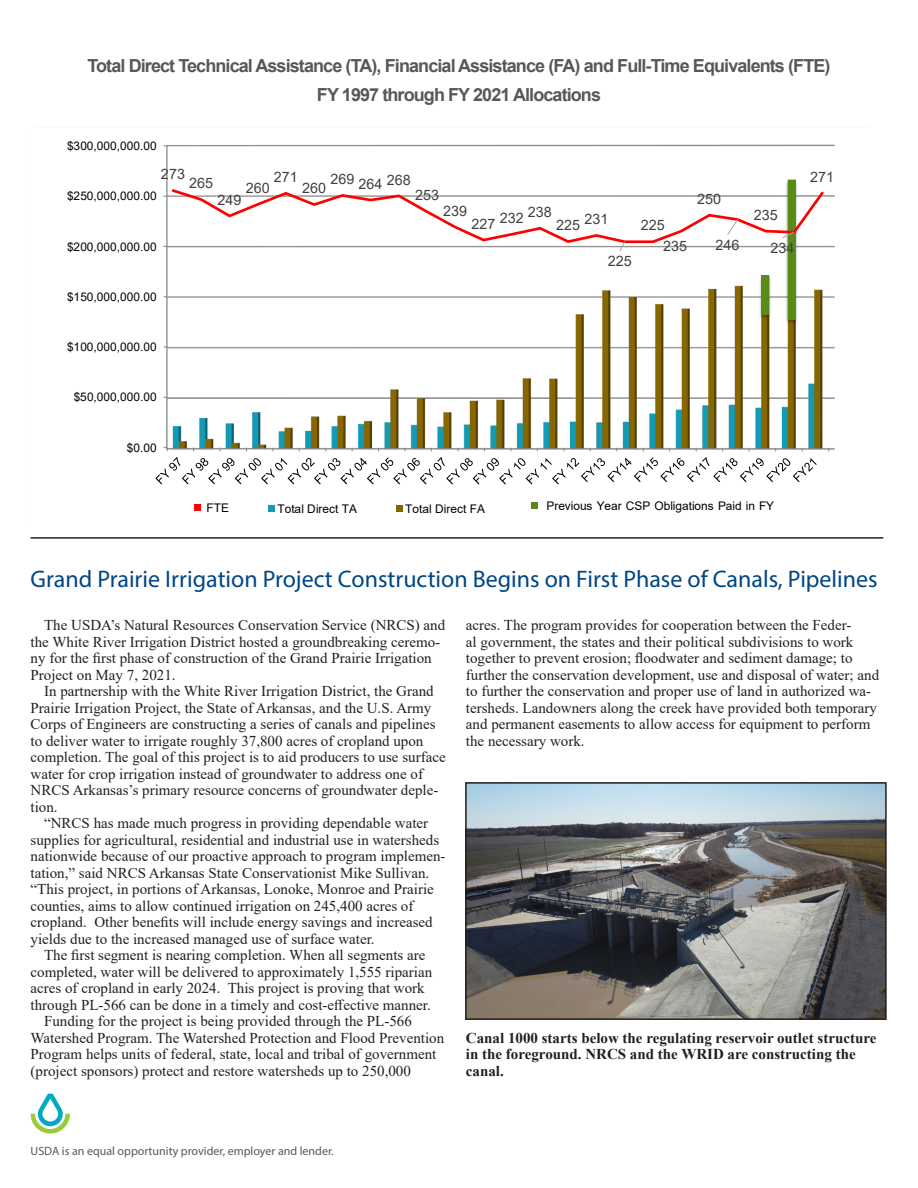
<style>
.page{position:relative;width:918px;height:1188px;background:#fff}
.page>*{position:absolute;margin:0;border:0;box-sizing:border-box;transform-origin:0 0}
.Paragraph_Style_1{font:24px "Myriad Pro";color:#004684}
.Body_Text{font:700 18px "Arial";letter-spacing:-.05em;color:#57585a}
.t1{font:15px/16.5px "Times New Roman";color:#231f20}
.t2{font:700 15px/16.5px "Times New Roman";color:#231f20}
.t3{font:14.4px/20.5px "Arial";letter-spacing:.005em;color:#404040}
.t4{font:12px "Myriad Pro";color:#57585a}
.t5{font:11.85px "Arial";color:#000}
</style>
<div class="page">
<svg style="left:31px;top:1094px;width:39px;height:40px"></svg>
<hr style="left:31px;top:537px;width:852px;height:2px;background:#231f20">
<img style="left:468px;top:785px;width:416px;height:232px">
<div style="left:465px;top:782px;width:422px;height:238px;border:2px solid #231f20"></div>
<img style="left:163px;top:144px;width:672px;height:308px">
<svg style="left:155px;top:447px;width:662px;height:37px"></svg>
<svg style="left:269px;top:506px;width:6px;height:6px"></svg>
<svg style="left:397px;top:506px;width:6px;height:6px"></svg>
<img style="left:784px;top:178px;width:16px;height:148px">
<div style="left:788px;top:180px;width:8px;height:140px;background:#5a8b19"></div>
<img style="left:758px;top:273px;width:15px;height:48px">
<div style="left:762px;top:275px;width:7px;height:40px;background:#5a8b19"></div>
<svg style="left:532px;top:503px;width:6px;height:6px"></svg>
<svg style="left:164px;top:187px;width:662px;height:65px"></svg>
<svg style="left:195px;top:505px;width:6px;height:6px"></svg>
<p class="Body_Text" style="left:87px;top:53px;width:745px">Total Direct Technical Assistance (TA), Financial Assistance (FA) and Full-Time Equivalents (FTE)</p>
<p class="Body_Text" style="left:317px;top:82px;width:286px">FY 1997 through FY 2021 Allocations</p>
<p class="t5" style="left:67px;top:138px;width:91px">$300,000,000.00</p>
<p class="t3" style="left:161px;top:164px;width:26px">273</p>
<p class="t3" style="left:274px;top:167px;width:26px">271</p>
<p class="t3" style="left:302px;top:178px;width:26px">260</p>
<p class="t3" style="left:330px;top:169px;width:82px">269 264 268</p>
<p class="t3" style="left:189px;top:173px;width:26px">265</p>
<p class="t3" style="left:246px;top:178px;width:26px">260</p>
<p class="t3" style="left:415px;top:185px;width:26px">253</p>
<p class="t5" style="left:67px;top:188px;width:91px">$250,000,000.00</p>
<p class="t3" style="left:217px;top:189px;width:26px">249</p>
<p class="t3" style="left:443px;top:200px;width:26px">239</p>
<p class="t3" style="left:471px;top:208px;width:82px">227 232 238</p>
<p class="t3" style="left:556px;top:212px;width:54px">225 231</p>
<p class="t5" style="left:67px;top:238px;width:91px">$200,000,000.00</p>
<p class="t3" style="left:608px;top:251px;width:26px">225</p>
<p class="t3" style="left:663px;top:215px;width:26px;text-indent:-22px">225<br>235</p>
<p class="t5" style="left:67px;top:289px;width:91px">$150,000,000.00</p>
<p class="t3" style="left:697px;top:189px;width:26px">250</p>
<p class="t3" style="left:716px;top:235px;width:26px">246</p>
<p class="t3" style="left:754px;top:204px;width:26px">235</p>
<p class="t3" style="left:770px;top:238px;width:26px">234</p>
<p class="t5" style="left:67px;top:339px;width:91px">$100,000,000.00</p>
<p class="t5" style="left:74px;top:389px;width:85px">$50,000,000.00</p>
<p class="t5" style="left:127px;top:439px;width:31px">$0.00</p>
<p class="t3" style="left:810px;top:166px;width:26px">271</p>
<p class="t5" style="left:206px;top:499px;width:24px">FTE</p>
<p class="t5" style="left:277px;top:500px;width:81px">Total Direct TA</p>
<p class="t5" style="left:405px;top:500px;width:81px">Total Direct FA</p>
<p class="t5" style="left:546px;top:497px;width:229px">Previous Year CSP Obligations Paid in FY</p>
<p class="Paragraph_Style_1" style="left:31px;top:564px;width:849px">Grand Prairie Irrigation Project Construction Begins on First Phase of Canals, Pipelines</p>
<p class="t1" style="left:31px;top:616px;width:416px;text-indent:14px">The USDA’s Natural Resources Conservation Service (NRCS) and the White River Irrigation District hosted a groundbreaking ceremo&shy;ny for the first phase of construction of the Grand Prairie Irrigation Project on May 7, 2021.</p>
<p class="t1" style="left:31px;top:682px;width:417px;text-indent:14px">In partnership with the White River Irrigation District, the Grand Prairie Irrigation Project, the State of Arkansas, and the U.S. Army Corps of Engineers are constructing a series of canals and pipelines to deliver water to irrigate roughly 37,800 acres of cropland upon completion. The goal of this project is to aid producers to use surface water for crop irrigation instead of groundwater to address one of NRCS Arkansas’s primary resource concerns of groundwater deple&shy;tion.</p>
<p class="t1" style="left:31px;top:814px;width:416px;text-indent:14px">“NRCS has made much progress in providing dependable water supplies for agricultural, residential and industrial use in watersheds nationwide because of our proactive approach to program implemen&shy;tation,” said NRCS Arkansas State Conservationist Mike Sullivan. “This project, in portions of Arkansas, Lonoke, Monroe and Prairie counties, aims to allow continued irrigation on 245,400 acres of cropland. Other benefits will include energy savings and increased yields due to the increased managed use of surface water.</p>
<p class="t1" style="left:31px;top:946px;width:403px;text-align:center">The first segment is nearing completion. When all segments are completed, water will be delivered to approximately 1,555 riparian acres of cropland in early 2024. This project is proving that work through PL-566 can be done in a timely and cost-effective manner.</p>
<p class="t1" style="left:31px;top:1012px;width:415px;text-indent:14px">Funding for the project is being provided through the PL-566<br>Watershed Program. The Watershed Protection and Flood Prevention Program helps units of federal, state, local and tribal of government (project sponsors) protect and restore watersheds up to 250,000</p>
<p class="t1" style="left:466px;top:616px;width:415px">acres. The program provides for cooperation between the Feder-<br>al government, the states and their political subdivisions to work together to prevent erosion; floodwater and sediment damage; to further the conservation development, use and disposal of water; and to further the conservation and proper use of land in authorized wa&shy;tersheds. Landowners along the creek have provided both temporary and permanent easements to allow access for equipment to perform the necessary work.</p>
<p class="t2" style="left:466px;top:1029px;width:412px">Canal 1000 starts below the regulating reservoir outlet structure in the foreground. NRCS and the WRID are constructing the canal.</p>
<p class="t4" style="left:31px;top:1143px;width:305px">USDA is an equal opportunity provider, employer and lender.</p>
</div>
